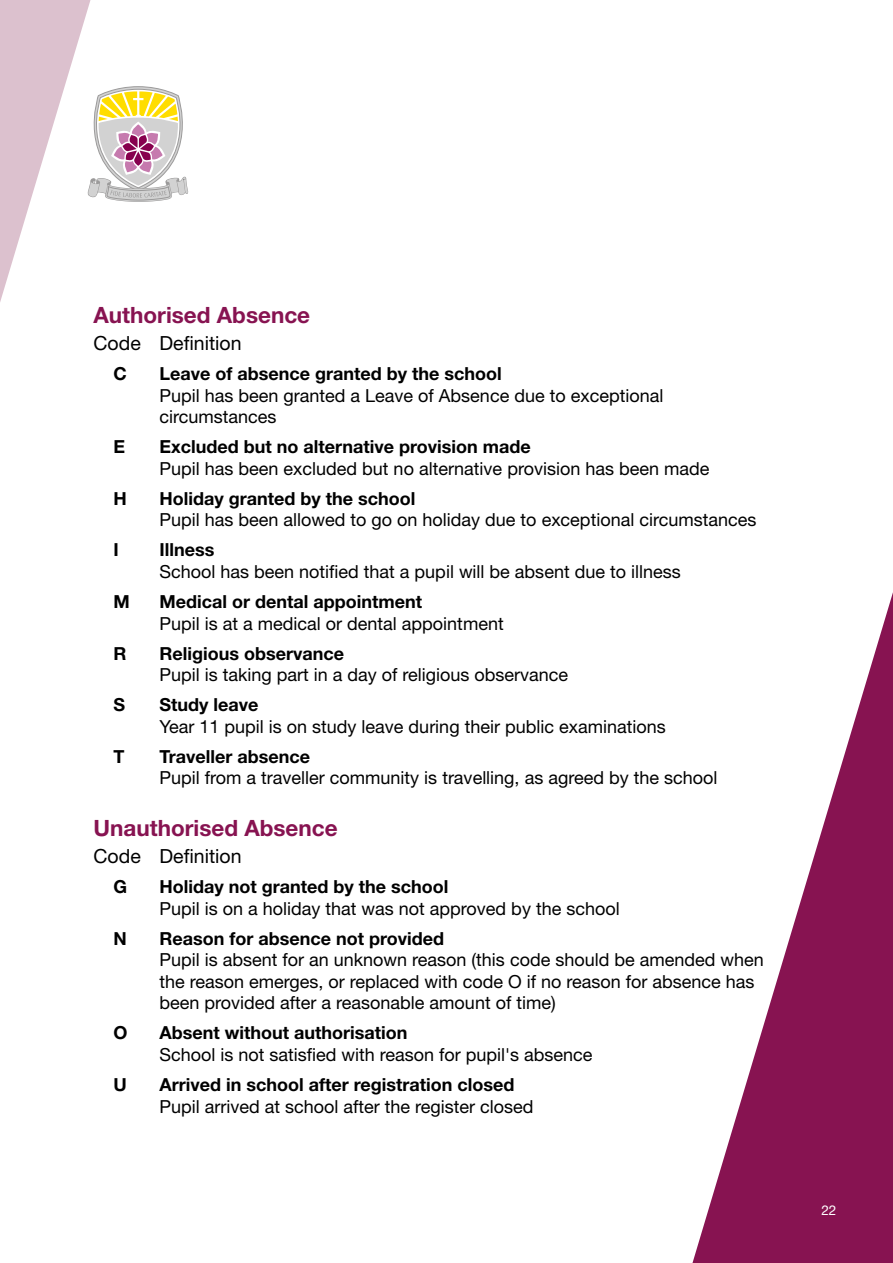
<style>
.page{position:relative;width:893px;height:1263px;background:#fff}
.page>*{position:absolute;margin:0;border:0;box-sizing:border-box;transform-origin:0 0}
.t1{font:700 22.5px "Helvetica Neue LT Std";color:#871351}
.t2{font:19.5px "Helvetica Neue LT Std";color:#000}
.t3{font:18px/21.6px "Helvetica Neue LT Std";color:#000}
.t4{font:700 18px "Helvetica Neue LT Std";color:#000}
.t5{font:13.5px "Helvetica Neue LT Std";color:#fff}
</style>
<div class="page">
<svg style="left:692px;top:592px;width:201px;height:671px"></svg>
<svg style="left:0;top:0;width:189px;height:302px"></svg>
<p class="t1" style="left:94px;top:301px;width:218px">Authorised Absence</p>
<p class="t2" style="left:94px;top:331px;width:149px">Code Definition</p>
<p class="t4" style="left:114px;top:362px;width:15px">C</p>
<p class="t4" style="left:160px;top:362px;width:344px">Leave of absence granted by the school</p>
<p class="t3" style="left:160px;top:384px;width:505px">Pupil has been granted a Leave of Absence due to exceptional circumstances</p>
<p class="t4" style="left:114px;top:436px;width:13px">E</p>
<p class="t4" style="left:160px;top:436px;width:373px">Excluded but no alternative provision made</p>
<p class="t3" style="left:160px;top:457px;width:551px">Pupil has been excluded but no alternative provision has been made</p>
<p class="t4" style="left:114px;top:487px;width:15px">H</p>
<p class="t4" style="left:160px;top:487px;width:257px">Holiday granted by the school</p>
<p class="t3" style="left:160px;top:509px;width:598px">Pupil has been allowed to go on holiday due to exceptional circumstances</p>
<p class="t4" style="left:114px;top:539px;width:7px">I</p>
<p class="t4" style="left:160px;top:539px;width:56px">Illness</p>
<p class="t3" style="left:160px;top:560px;width:523px">School has been notified that a pupil will be absent due to illness</p>
<p class="t4" style="left:114px;top:590px;width:18px">M</p>
<p class="t4" style="left:160px;top:590px;width:264px">Medical or dental appointment</p>
<p class="t3" style="left:160px;top:612px;width:346px">Pupil is at a medical or dental appointment</p>
<p class="t4" style="left:114px;top:642px;width:14px">R</p>
<p class="t4" style="left:160px;top:642px;width:186px">Religious observance</p>
<p class="t3" style="left:160px;top:664px;width:410px">Pupil is taking part in a day of religious observance</p>
<p class="t4" style="left:114px;top:694px;width:13px">S</p>
<p class="t4" style="left:160px;top:694px;width:101px">Study leave</p>
<p class="t3" style="left:160px;top:715px;width:508px">Year 11 pupil is on study leave during their public examinations</p>
<p class="t4" style="left:114px;top:745px;width:12px">T</p>
<p class="t4" style="left:160px;top:745px;width:152px">Traveller absence</p>
<p class="t3" style="left:160px;top:767px;width:559px">Pupil from a traveller community is travelling, as agreed by the school</p>
<p class="t1" style="left:94px;top:814px;width:246px">Unauthorised Absence</p>
<p class="t2" style="left:94px;top:844px;width:149px">Code Definition</p>
<p class="t4" style="left:114px;top:875px;width:15px">G</p>
<p class="t4" style="left:160px;top:875px;width:290px">Holiday not granted by the school</p>
<p class="t3" style="left:160px;top:897px;width:462px">Pupil is on a holiday that was not approved by the school</p>
<p class="t4" style="left:114px;top:927px;width:15px">N</p>
<p class="t4" style="left:160px;top:927px;width:286px">Reason for absence not provided</p>
<p class="t3" style="left:160px;top:949px;width:606px">Pupil is absent for an unknown reason (this code should be amended when the reason emerges, or replaced with code O if no reason for absence has been provided after a reasonable amount of time)</p>
<p class="t4" style="left:114px;top:1022px;width:16px">O</p>
<p class="t4" style="left:160px;top:1022px;width:249px">Absent without authorisation</p>
<p class="t3" style="left:160px;top:1043px;width:435px">School is not satisfied with reason for pupil's absence</p>
<p class="t4" style="left:114px;top:1073px;width:15px">U</p>
<p class="t4" style="left:160px;top:1073px;width:356px">Arrived in school after registration closed</p>
<p class="t3" style="left:160px;top:1095px;width:376px">Pupil arrived at school after the register closed</p>
<p class="t5" style="left:821px;top:1202px;width:17px">22</p>
</div>
